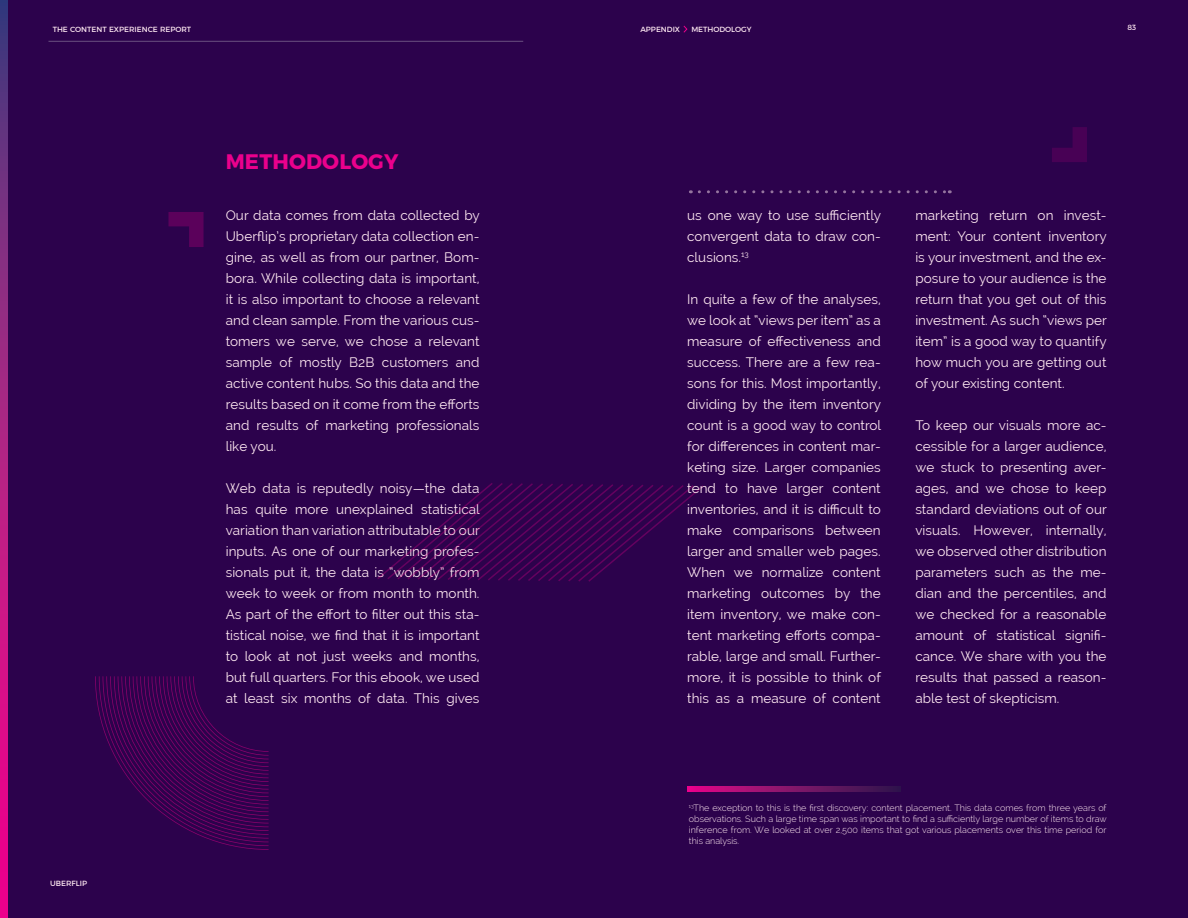
<style>
.page{position:relative;width:1188px;height:918px;background:#2c024c}
.page>*{position:absolute;margin:0;border:0;box-sizing:border-box;transform-origin:0 0}
.t1{font:700 21px "Montserrat";letter-spacing:.01em;color:#eb008c}
.t2{font:13.5px/21px "Raleway";letter-spacing:.005em;color:#ffe9f2;text-align:justify}
.t3{font:300 9px/10.8px "Raleway";color:#ffe9f2;text-align:justify}
.t4{font:7.5px "Montserrat";color:#ffe9f2}
</style>
<div class="page">
<hr style="left:48px;top:41px;width:475px;height:1px;background:#c9c9d1">
<svg style="left:0;top:0;width:8px;height:918px;background:#a71f84"></svg>
<svg style="left:95px;top:676px;width:174px;height:174px"></svg>
<svg style="left:377px;top:483px;width:327px;height:99px"></svg>
<svg style="left:168px;top:212px;width:36px;height:35px"></svg>
<svg style="left:1052px;top:127px;width:35px;height:35px"></svg>
<svg style="left:687px;top:786px;width:213px;height:5px"></svg>
<svg style="left:683px;top:25px;width:5px;height:8px"></svg>
<svg style="left:699px;top:190px;width:251px;height:3px"></svg>
<p class="t4" style="left:53px;top:23px;width:140px">THE CONTENT EXPERIENCE REPORT</p>
<h1 class="t1" style="left:226px;top:144px;width:174px">METHODOLOGY</h1>
<p class="t2" style="left:226px;top:205px;width:256px">Our data comes from data collected by Uberflip’s proprietary data collection en&shy;gine, as well as from our partner, Bom&shy;bora. While collecting data is important, it is also important to choose a relevant and clean sample. From the various cus&shy;tomers we serve, we chose a relevant sample of mostly B2B customers and active content hubs. So this data and the results based on it come from the efforts and results of marketing professionals like you.</p>
<p class="t2" style="left:226px;top:478px;width:256px">Web data is reputedly noisy—the data has quite more unexplained statistical variation than variation attributable to our inputs. As one of our marketing profes&shy;sionals put it, the data is “wobbly” from week to week or from month to month.<br>As part of the effort to filter out this sta&shy;tistical noise, we find that it is important to look at not just weeks and months, but full quarters. For this ebook, we used at least six months of data. This gives</p>
<p class="t4" style="left:50px;top:877px;width:38px">UBERFLIP</p>
<p class="t4" style="left:640px;top:23px;width:41px">APPENDIX</p>
<p class="t4" style="left:691px;top:23px;width:62px">METHODOLOGY</p>
<p class="t4" style="left:1128px;top:22px;width:10px">83</p>
<p class="t2" style="left:687px;top:205px;width:196px">us one way to use sufficiently convergent data to draw con&shy;clusions.<sup>13</sup></p>
<p class="t2" style="left:687px;top:289px;width:196px">In quite a few of the analyses, we look at “views per item” as a measure of effectiveness and success. There are a few rea&shy;sons for this. Most importantly, dividing by the item inventory count is a good way to control for differences in content mar&shy;keting size. Larger companies tend to have larger content inventories, and it is difficult to make comparisons between larger and smaller web pages.<br>When we normalize content marketing outcomes by the item inventory, we make con&shy;tent marketing efforts compa&shy;rable, large and small. Further&shy;more, it is possible to think of this as a measure of content</p>
<p class="t2" style="left:915px;top:205px;width:193px">marketing return on invest&shy;ment: Your content inventory is your investment, and the ex&shy;posure to your audience is the return that you get out of this investment. As such “views per item” is a good way to quantify how much you are getting out of your existing content.</p>
<p class="t2" style="left:915px;top:415px;width:193px">To keep our visuals more ac&shy;cessible for a larger audience, we stuck to presenting aver&shy;ages, and we chose to keep standard deviations out of our visuals. However, internally, we observed other distribution parameters such as the me&shy;dian and the percentiles, and we checked for a reasonable amount of statistical signifi&shy;cance. We share with you the results that passed a reason&shy;able test of skepticism.</p>
<p class="t3" style="left:689px;top:803px;width:419px"><sup>13</sup>The exception to this is the first discovery: content placement. This data comes from three years of observations. Such a large time span was important to find a sufficiently large number of items to draw inference from. We looked at over 2,500 items that got various placements over this time period for this analysis.</p>
</div>
